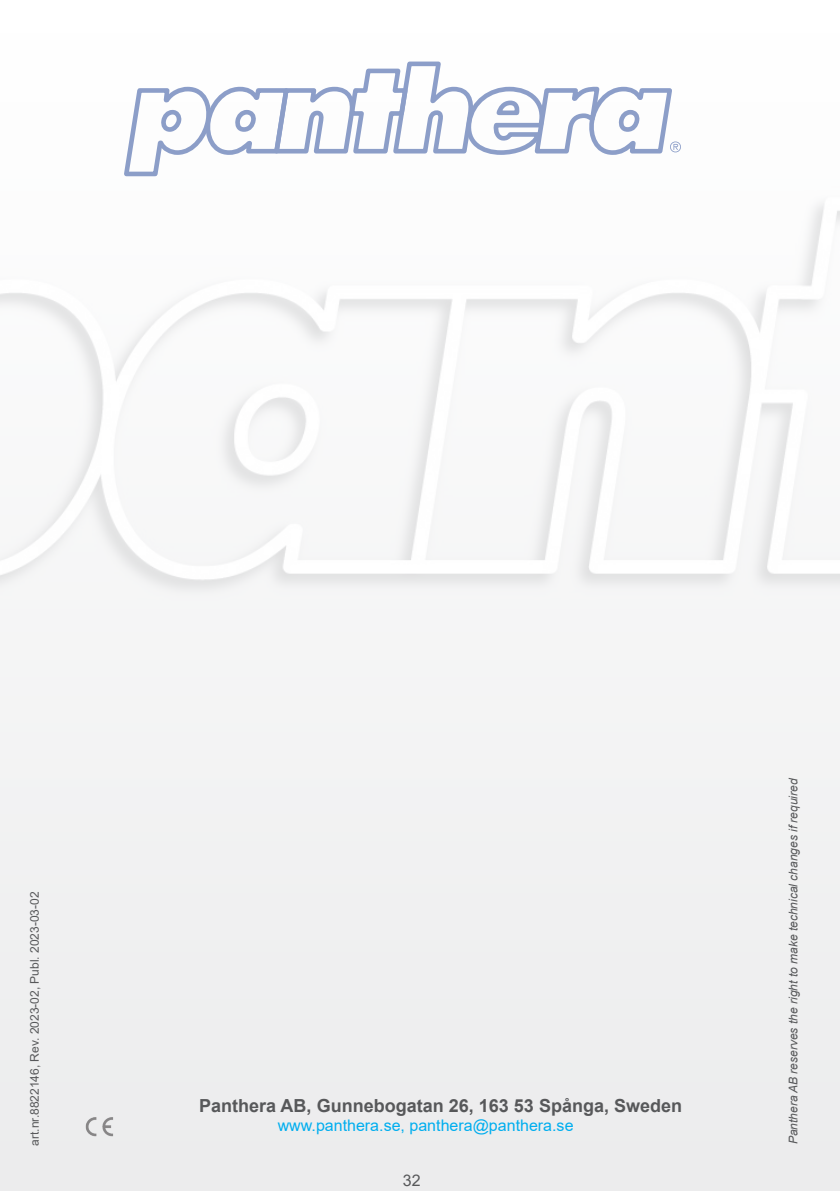
<style>
.page{position:relative;width:840px;height:1191px;background:#fff}
.page>*{position:absolute;margin:0;border:0;box-sizing:border-box;transform-origin:0 0}
.t1{font:700 18px "Arial";color:#57585a}
.t2{font:16px "Arial";color:#00aeef}
.t3{font:16px "Arial";color:#57585a}
.t4{font:italic 12px "Arial";color:#57585a}
.t5{font:12px "Arial";color:#57585a}
</style>
<div class="page">
<svg style="left:124px;top:61px;width:556px;height:116px"></svg>
<img style="left:83px;top:1114px;width:38px;height:26px">
<p class="t5" style="left:26px;top:1145px;width:255px;rotate:-90deg">art.nr.8822146, Rev. 2023-02, Publ. 2023-03-02</p>
<p class="t1" style="left:199px;top:1092px;width:484px">Panthera AB, Gunnebogatan 26, 163 53 Spånga, Sweden</p>
<p class="t2" style="left:277px;top:1114px;width:297px">www.panthera.se, panthera@panthera.se</p>
<h2 class="t3" style="left:403px;top:1169px;width:19px">32</h2>
<p class="t4" style="left:785px;top:1144px;width:368px;rotate:-90deg">Panthera AB reserves the right to make technical changes if required</p>
</div>
